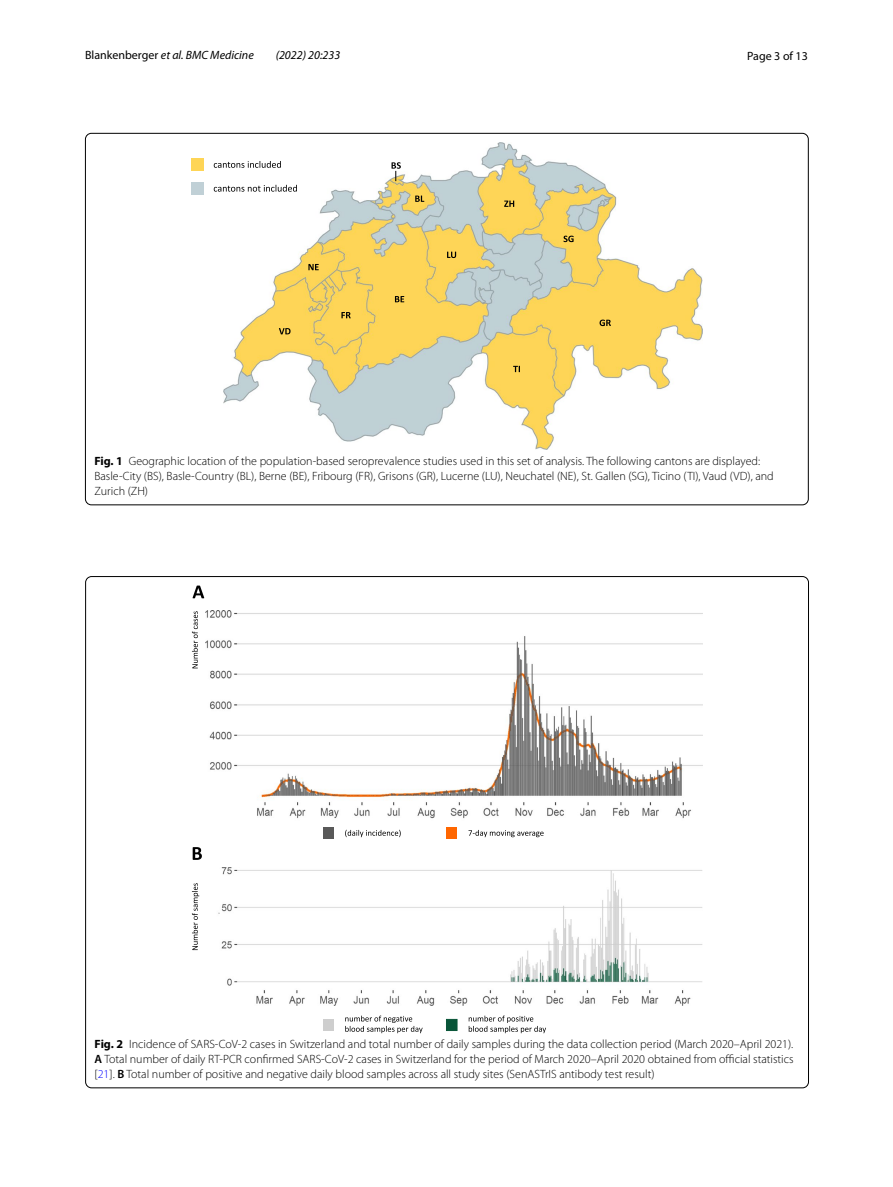
<style>
.page{position:relative;width:893px;height:1187px;background:#fff}
.page>*{position:absolute;margin:0;border:0;box-sizing:border-box;transform-origin:0 0}
.t1{font:300 12px/15px "Myriad Pro";color:#000}
.t2{font:italic 12px "Myriad Pro";color:#000}
.t3{font:12px "Myriad Pro";color:#000}
.s1{font-style:normal}
.s2{font-weight:700}
.s3{font-weight:600}
.s4{color:#00f}
</style>
<div class="page">
<img style="left:224px;top:142px;width:478px;height:307px">
<div style="left:192px;top:158px;width:12px;height:13px;background:#fed556"></div>
<svg style="left:214px;top:161px;width:67px;height:7px"></svg>
<div style="left:192px;top:182px;width:12px;height:13px;background:#c0d0d6"></div>
<svg style="left:214px;top:185px;width:83px;height:7px"></svg>
<svg style="left:415px;top:195px;width:9px;height:7px"></svg>
<svg style="left:504px;top:200px;width:10px;height:7px"></svg>
<svg style="left:563px;top:235px;width:11px;height:7px"></svg>
<svg style="left:395px;top:296px;width:9px;height:6px"></svg>
<svg style="left:447px;top:251px;width:9px;height:7px"></svg>
<svg style="left:600px;top:319px;width:11px;height:7px"></svg>
<svg style="left:513px;top:366px;width:7px;height:6px"></svg>
<svg style="left:341px;top:312px;width:10px;height:6px"></svg>
<svg style="left:279px;top:328px;width:12px;height:6px"></svg>
<svg style="left:308px;top:264px;width:11px;height:6px"></svg>
<svg style="left:392px;top:162px;width:9px;height:19px"></svg>
<img style="left:206px;top:610px;width:496px;height:394px">
<svg style="left:345px;top:829px;width:56px;height:8px"></svg>
<svg style="left:468px;top:829px;width:76px;height:8px"></svg>
<div style="left:323px;top:827px;width:11px;height:11px;background:#595959"></div>
<div style="left:446px;top:827px;width:11px;height:11px;background:#f60"></div>
<svg style="left:192px;top:611px;width:6px;height:57px"></svg>
<svg style="left:192px;top:883px;width:7px;height:67px"></svg>
<svg style="left:345px;top:1015px;width:78px;height:18px"></svg>
<div style="left:323px;top:1019px;width:11px;height:11px;background:#cecece"></div>
<svg style="left:193px;top:585px;width:11px;height:13px"></svg>
<svg style="left:193px;top:847px;width:9px;height:12px"></svg>
<div style="left:446px;top:1019px;width:11px;height:11px;background:#085538"></div>
<svg style="left:469px;top:1015px;width:77px;height:18px"></svg>
<p class="t2" style="left:85px;top:48px;width:170px"><span class="s1">Blankenberger</span> et al. BMC Medicine</p>
<p class="t2" style="left:276px;top:48px;width:66px">(2022) 20:233</p>
<p class="t3" style="left:747px;top:48px;width:62px">Page 3 of 13</p>
<p class="t1" style="left:94px;top:453px;width:681px"><span class="s2">Fig. 1</span> Geographic location of the population-based seroprevalence studies used in this set of analysis. The following cantons are displayed:<br>Basle-City (BS), Basle-Country (BL), Berne (BE), Fribourg (FR), Grisons (GR), Lucerne (LU), Neuchatel (NE), St. Gallen (SG), Ticino (TI), Vaud (VD), and<br>Zurich (ZH)</p>
<p class="t1" style="left:95px;top:1036px;width:700px;text-align:justify"><span class="s2">Fig. 2</span> Incidence of SARS-CoV-2 cases in Switzerland and total number of daily samples during the data collection period (March 2020–April 2021).<br><span class="s3">A</span> Total number of daily RT-PCR confirmed SARS-CoV-2 cases in Switzerland for the period of March 2020–April 2020 obtained from official statistics [<span class="s4">21</span>]. <span class="s3">B</span> Total number of positive and negative daily blood samples across all study sites (SenASTrIS antibody test result)</p>
</div>
